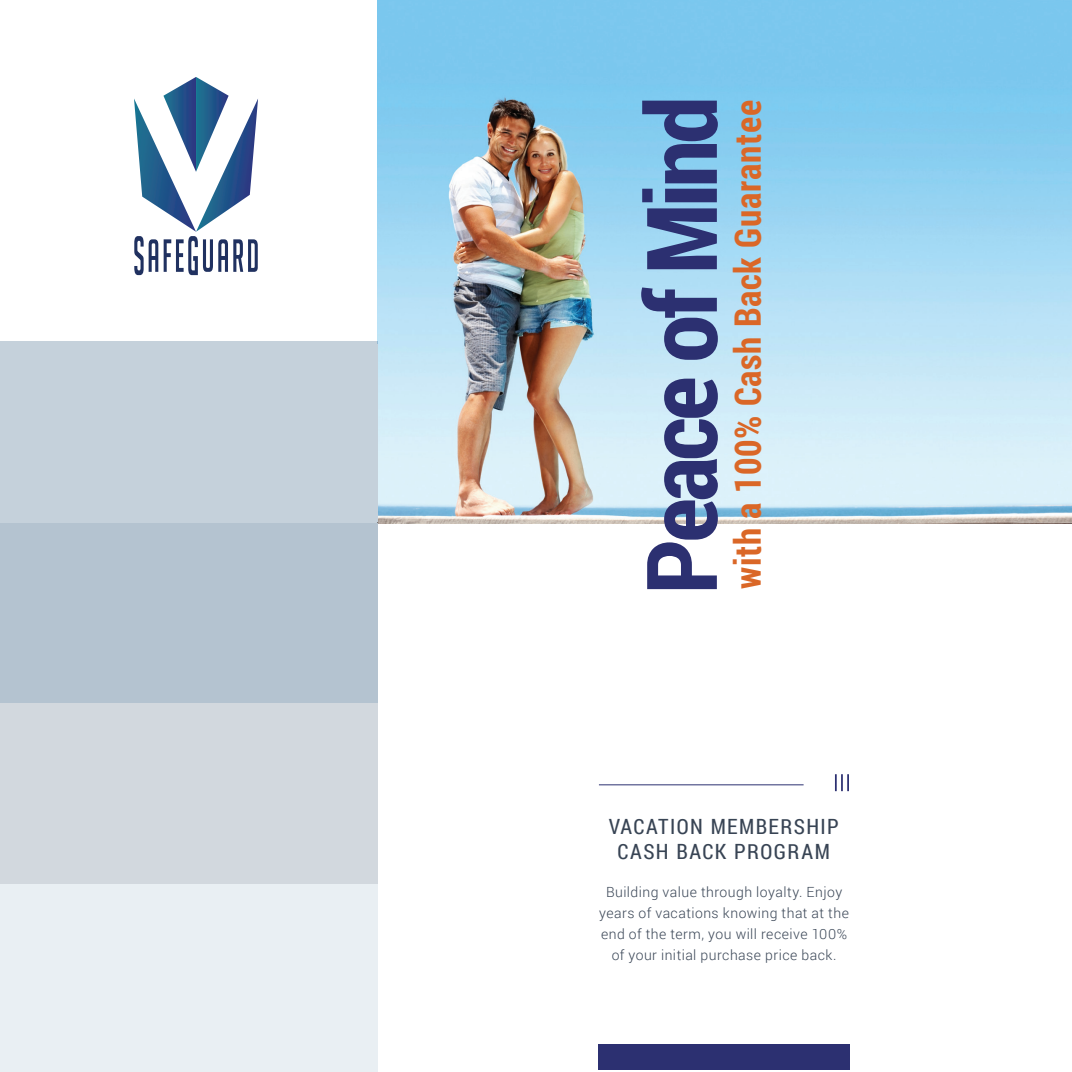
<style>
.page{position:relative;width:1072px;height:1072px;background:#fff}
.page>*{position:absolute;margin:0;border:0;box-sizing:border-box;transform-origin:0 0}
.t1{font:700 98px "Roboto Condensed";letter-spacing:-.04em;color:#2c3071}
.t2{font:700 36.4px "Roboto Condensed";letter-spacing:.02em;color:#da6727}
.t3{font:21px/25.2px "Roboto Condensed";letter-spacing:.065em;color:#384454;text-align:center}
.t4{font:300 14px/21px "Roboto";letter-spacing:.035em;color:#394555;text-align:center}
</style>
<div class="page">
<img style="left:377px;top:0;width:694px;height:523px">
<div style="left:0;top:523px;width:377px;height:548px;background:#e9eff3"></div>
<div style="left:0;top:702px;width:377px;height:181px;background:#d2d8de"></div>
<div style="left:0;top:341px;width:377px;height:361px;background:linear-gradient(to right,#bdcad6,#bdcad6)"></div>
<div style="left:598px;top:1044px;width:251px;height:26px;background:#2c3071"></div>
<img style="left:134px;top:98px;width:124px;height:134px">
<img style="left:163px;top:77px;width:66px;height:95px">
<svg style="left:134px;top:236px;width:24px;height:39px"></svg>
<svg style="left:164px;top:236px;width:94px;height:39px"></svg>
<hr style="left:599px;top:784px;width:204px;height:1px;background:#2c3071">
<svg style="left:835px;top:774px;width:14px;height:17px"></svg>
<h1 class="t1" style="left:613px;top:594px;width:499px;rotate:-90deg">Peace of Mind</h1>
<h2 class="t2" style="left:722px;top:589px;width:490px;rotate:-90deg">with a 100% Cash Back Guarantee</h2>
<h3 class="t3" style="left:609px;top:813px;width:231px">VACATION MEMBERSHIP<br>CASH BACK PROGRAM</h3>
<p class="t4" style="left:599px;top:881px;width:251px">Building value through loyalty. Enjoy years of vacations knowing that at the end of the term, you will receive 100% of your initial purchase price back.</p>
</div>
